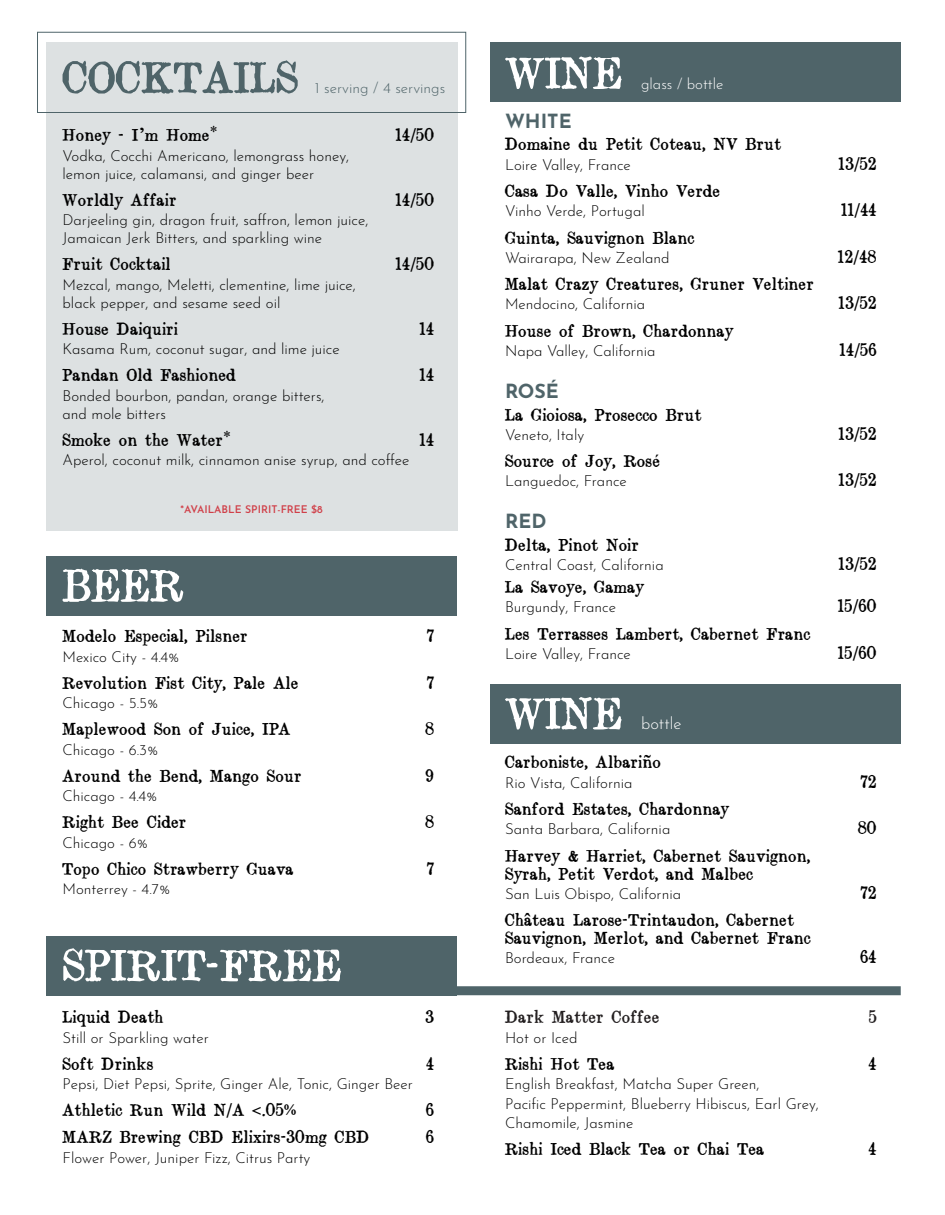
<style>
.page{position:relative;width:945px;height:1215px;background:#fff}
.page>*{position:absolute;margin:0;border:0;box-sizing:border-box;transform-origin:0 0}
.t1{font:52.5px "Orwell";color:#fff}
.t2{font:51px "Orwell";letter-spacing:-.025em;color:#fff}
.t3{font:51px "Orwell";letter-spacing:-.025em;color:#4f6469}
.t4{font:19.5px/18px "Orwell";color:#000}
.t5{font:19.5px "Orwell";color:#231f20}
.t6{font:700 19.5px "Josefin Sans";color:#4f6469}
.t7{font:300 16.5px "Josefin Sans";color:#fff}
.t8{font:300 15px/18px "Josefin Sans";color:#000}
.t9{font:300 15px "Josefin Sans";color:#4f6469}
.t10{font:300 15px "Josefin Sans";color:#fff}
.t11{font:600 10.5px "Josefin Sans";color:#d04049}
</style>
<div class="page">
<div style="left:46px;top:556px;width:412px;height:60px;background:#4f6469"></div>
<div style="left:46px;top:936px;width:412px;height:59px;background:#4f6469"></div>
<div style="left:46px;top:42px;width:412px;height:489px;background:#dde1e2"></div>
<div style="left:37px;top:32px;width:429px;height:81px;border:1px solid #4f6469"></div>
<div style="left:490px;top:42px;width:412px;height:59px;background:#4f6469"></div>
<div style="left:490px;top:684px;width:412px;height:59px;background:#4f6469"></div>
<div style="left:46px;top:986px;width:855px;height:9px;background:#4f6469"></div>
<h2 class="t3" style="left:63px;top:45px;width:238px">COCKTAILS</h2>
<p class="t9" style="left:315px;top:76px;width:132px">1 serving / 4 servings</p>
<h3 class="t4" style="left:63px;top:125px;width:156px">Honey - I’m Home*</h3>
<h3 class="t4" style="left:396px;top:125px;width:40px">14/50</h3>
<p class="t8" style="left:63px;top:145px;width:288px">Vodka, Cocchi Americano, lemongrass honey, lemon juice, calamansi, and ginger beer</p>
<h3 class="t4" style="left:63px;top:190px;width:116px">Worldly Affair</h3>
<h3 class="t4" style="left:396px;top:190px;width:40px">14/50</h3>
<p class="t8" style="left:63px;top:210px;width:307px">Darjeeling gin, dragon fruit, saffron, lemon juice,<br>Jamaican Jerk Bitters, and sparkling wine</p>
<h3 class="t4" style="left:63px;top:254px;width:110px">Fruit Cocktail</h3>
<h3 class="t4" style="left:396px;top:254px;width:40px">14/50</h3>
<p class="t8" style="left:63px;top:274px;width:295px">Mezcal, mango, Meletti, clementine, lime juice, black pepper, and sesame seed oil</p>
<h3 class="t4" style="left:63px;top:319px;width:117px">House Daiquiri</h3>
<h3 class="t4" style="left:420px;top:319px;width:17px">14</h3>
<p class="t8" style="left:63px;top:339px;width:279px">Kasama Rum, coconut sugar, and lime juice</p>
<h3 class="t4" style="left:63px;top:365px;width:175px">Pandan Old Fashioned</h3>
<h3 class="t4" style="left:420px;top:365px;width:17px">14</h3>
<p class="t8" style="left:63px;top:385px;width:263px">Bonded bourbon, pandan, orange bitters, and mole bitters</p>
<h3 class="t4" style="left:63px;top:430px;width:170px">Smoke on the Water*</h3>
<h3 class="t4" style="left:420px;top:430px;width:17px">14</h3>
<p class="t8" style="left:63px;top:450px;width:348px">Aperol, coconut milk, cinnamon anise syrup, and coffee</p>
<p class="t11" style="left:181px;top:500px;width:144px">*AVAILABLE SPIRIT-FREE $8</p>
<h1 class="t1" style="left:63px;top:551px;width:125px">BEER</h1>
<h3 class="t4" style="left:63px;top:626px;width:187px">Modelo Especial, Pilsner</h3>
<h3 class="t4" style="left:427px;top:626px;width:9px">7</h3>
<p class="t8" style="left:63px;top:646px;width:118px">Mexico City - 4.4%</p>
<h3 class="t4" style="left:63px;top:673px;width:238px">Revolution Fist City, Pale Ale</h3>
<h3 class="t4" style="left:427px;top:673px;width:9px">7</h3>
<p class="t8" style="left:63px;top:693px;width:97px">Chicago - 5.5%</p>
<h3 class="t4" style="left:63px;top:719px;width:230px">Maplewood Son of Juice, IPA</h3>
<h3 class="t4" style="left:425px;top:719px;width:11px">8</h3>
<p class="t8" style="left:63px;top:739px;width:97px">Chicago - 6.3%</p>
<h3 class="t4" style="left:63px;top:766px;width:241px">Around the Bend, Mango Sour</h3>
<h3 class="t4" style="left:426px;top:766px;width:10px">9</h3>
<p class="t8" style="left:63px;top:786px;width:96px">Chicago - 4.4%</p>
<h3 class="t4" style="left:63px;top:812px;width:126px">Right Bee Cider</h3>
<h3 class="t4" style="left:425px;top:812px;width:11px">8</h3>
<p class="t8" style="left:63px;top:832px;width:87px">Chicago - 6%</p>
<h3 class="t4" style="left:63px;top:859px;width:233px">Topo Chico Strawberry Guava</h3>
<h3 class="t4" style="left:427px;top:859px;width:9px">7</h3>
<p class="t8" style="left:63px;top:879px;width:109px">Monterrey - 4.7%</p>
<h2 class="t2" style="left:63px;top:932px;width:282px">SPIRIT-FREE</h2>
<h3 class="t4" style="left:63px;top:1007px;width:103px">Liquid Death</h3>
<h3 class="t4" style="left:426px;top:1007px;width:10px">3</h3>
<p class="t8" style="left:63px;top:1027px;width:148px">Still or Sparkling water</p>
<h3 class="t4" style="left:63px;top:1054px;width:93px">Soft Drinks</h3>
<h3 class="t4" style="left:426px;top:1054px;width:10px">4</h3>
<p class="t8" style="left:63px;top:1074px;width:352px">Pepsi, Diet Pepsi, Sprite, Ginger Ale, Tonic, Ginger Beer</p>
<h3 class="t4" style="left:63px;top:1100px;width:235px">Athletic Run Wild N/A &lt;.05%</h3>
<h3 class="t4" style="left:426px;top:1100px;width:10px">6</h3>
<h3 class="t4" style="left:63px;top:1127px;width:309px">MARZ Brewing CBD Elixirs-30mg CBD</h3>
<h3 class="t4" style="left:426px;top:1127px;width:10px">6</h3>
<p class="t8" style="left:63px;top:1147px;width:249px">Flower Power, Juniper Fizz, Citrus Party</p>
<h2 class="t2" style="left:505px;top:40px;width:120px">WINE</h2>
<p class="t10" style="left:641px;top:72px;width:84px">glass / bottle</p>
<h3 class="t6" style="left:505px;top:104px;width:68px">WHITE</h3>
<h3 class="t4" style="left:505px;top:134px;width:278px">Domaine du Petit Coteau, NV Brut</h3>
<p class="t8" style="left:505px;top:154px;width:127px">Loire Valley, France</p>
<h3 class="t4" style="left:839px;top:154px;width:40px">13/52</h3>
<h3 class="t4" style="left:505px;top:181px;width:217px">Casa Do Valle, Vinho Verde</h3>
<p class="t8" style="left:505px;top:201px;width:141px">Vinho Verde, Portugal</p>
<h3 class="t4" style="left:841px;top:200px;width:37px">11/44</h3>
<h3 class="t4" style="left:505px;top:227px;width:191px">Guinta, Sauvignon Blanc</h3>
<p class="t8" style="left:505px;top:247px;width:166px">Wairarapa, New Zealand</p>
<h3 class="t4" style="left:838px;top:247px;width:40px">12/48</h3>
<h3 class="t4" style="left:505px;top:274px;width:311px">Malat Crazy Creatures, Gruner Veltiner</h3>
<p class="t8" style="left:505px;top:294px;width:142px">Mendocino, California</p>
<h3 class="t4" style="left:839px;top:293px;width:40px">13/52</h3>
<h3 class="t4" style="left:505px;top:320px;width:230px">House of Brown, Chardonnay</h3>
<p class="t8" style="left:505px;top:340px;width:152px">Napa Valley, California</p>
<h3 class="t4" style="left:840px;top:340px;width:39px">14/56</h3>
<h3 class="t6" style="left:505px;top:374px;width:55px">ROSÉ</h3>
<h3 class="t4" style="left:505px;top:404px;width:198px">La Gioiosa, Prosecco Brut</h3>
<p class="t8" style="left:505px;top:424px;width:81px">Veneto, Italy</p>
<h3 class="t4" style="left:839px;top:424px;width:40px">13/52</h3>
<h3 class="t4" style="left:505px;top:451px;width:157px">Source of Joy, Rosé</h3>
<p class="t8" style="left:505px;top:471px;width:123px">Languedoc, France</p>
<h3 class="t4" style="left:839px;top:470px;width:40px">13/52</h3>
<h3 class="t6" style="left:505px;top:504px;width:43px">RED</h3>
<h3 class="t4" style="left:505px;top:535px;width:136px">Delta, Pinot Noir</h3>
<p class="t8" style="left:505px;top:555px;width:160px">Central Coast, California</p>
<h3 class="t4" style="left:839px;top:554px;width:40px">13/52</h3>
<h3 class="t4" style="left:505px;top:577px;width:141px">La Savoye, Gamay</h3>
<p class="t8" style="left:505px;top:597px;width:112px">Burgundy, France</p>
<h3 class="t4" style="left:838px;top:596px;width:41px">15/60</h3>
<h3 class="t4" style="left:505px;top:623px;width:307px">Les Terrasses Lambert, Cabernet Franc</h3>
<p class="t8" style="left:505px;top:643px;width:127px">Loire Valley, France</p>
<h3 class="t4" style="left:838px;top:643px;width:41px">15/60</h3>
<h2 class="t2" style="left:505px;top:681px;width:120px">WINE</h2>
<p class="t7" style="left:641px;top:711px;width:42px">bottle</p>
<h3 class="t4" style="left:505px;top:752px;width:158px">Carboniste, Albariño</h3>
<p class="t8" style="left:505px;top:772px;width:129px">Rio Vista, California</p>
<h3 class="t4" style="left:861px;top:772px;width:18px">72</h3>
<h3 class="t4" style="left:505px;top:799px;width:226px">Sanford Estates, Chardonnay</h3>
<p class="t8" style="left:505px;top:819px;width:167px">Santa Barbara, California</p>
<h3 class="t4" style="left:858px;top:818px;width:21px">80</h3>
<h3 class="t4" style="left:505px;top:845px;width:307px">Harvey &amp; Harriet, Cabernet Sauvignon,<br>Syrah, Petit Verdot, and Malbec</h3>
<p class="t8" style="left:505px;top:883px;width:178px">San Luis Obispo, California</p>
<h3 class="t4" style="left:861px;top:883px;width:18px">72</h3>
<h3 class="t4" style="left:505px;top:910px;width:308px">Château Larose-Trintaudon, Cabernet<br>Sauvignon, Merlot, and Cabernet Franc</h3>
<p class="t8" style="left:505px;top:948px;width:111px">Bordeaux, France</p>
<h3 class="t4" style="left:860px;top:947px;width:18px">64</h3>
<h3 class="t5" style="left:505px;top:1005px;width:156px">Dark Matter Coffee</h3>
<h3 class="t5" style="left:869px;top:1005px;width:10px">5</h3>
<p class="t8" style="left:505px;top:1027px;width:74px">Hot or Iced</p>
<h3 class="t4" style="left:505px;top:1054px;width:112px">Rishi Hot Tea</h3>
<h3 class="t4" style="left:869px;top:1054px;width:10px">4</h3>
<p class="t8" style="left:505px;top:1073px;width:315px;line-height:19.5px">English Breakfast, Matcha Super Green,<br>Pacific Peppermint, Blueberry Hibiscus, Earl Grey,<br>Chamomile, Jasmine</p>
<h3 class="t4" style="left:505px;top:1139px;width:261px">Rishi Iced Black Tea or Chai Tea</h3>
<h3 class="t4" style="left:869px;top:1139px;width:10px">4</h3>
</div>
